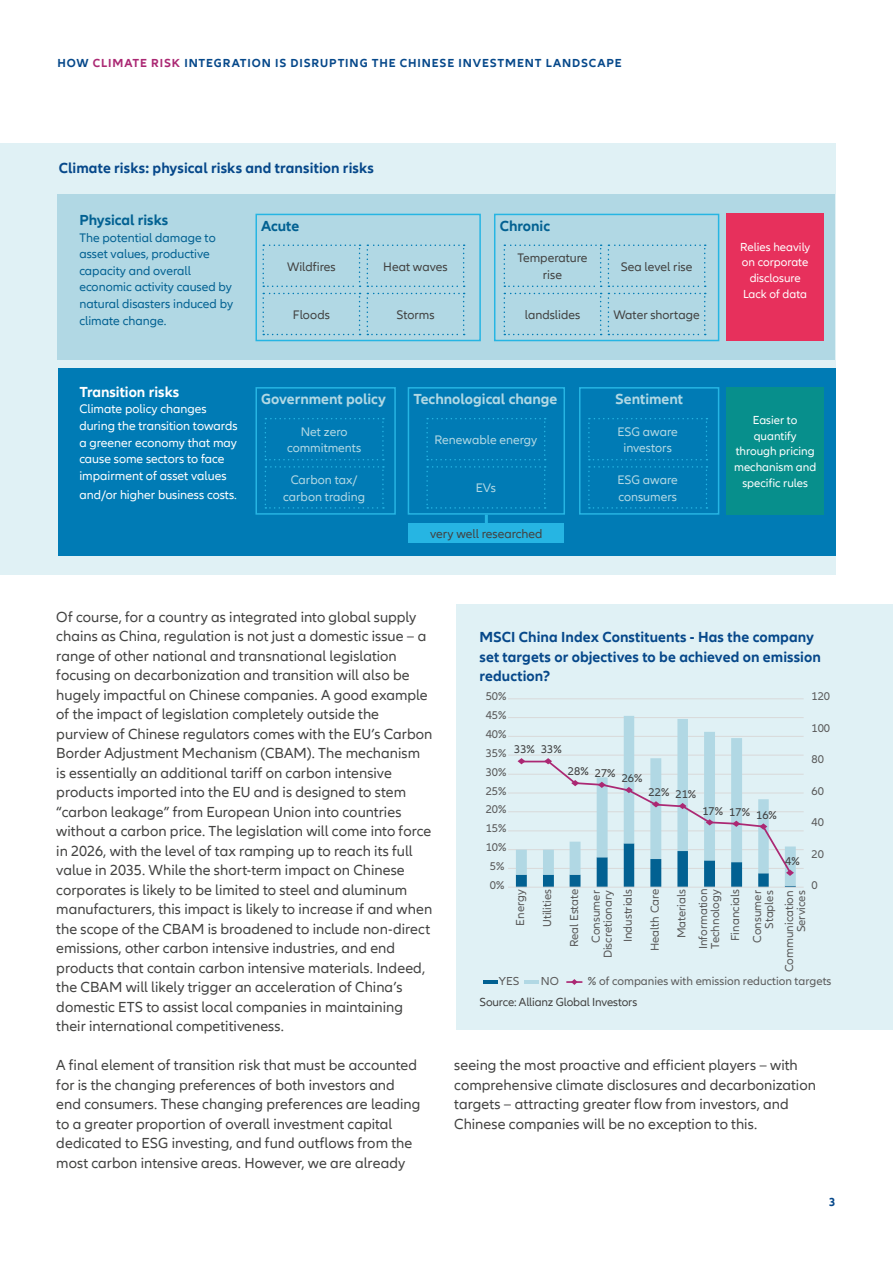
<style>
.page{position:relative;width:893px;height:1263px;background:#fff}
.page>*{position:absolute;margin:0;border:0;box-sizing:border-box;transform-origin:0 0}
.t1{font:15px/19.5px "Allianz Neo";letter-spacing:.005em;color:#424241}
.t2{font:700 15px/19.5px "Allianz Neo";letter-spacing:.005em;color:#06488a}
.t3{font:700 15px "Allianz Neo";color:#b1d8e4}
.t4{font:700 15px "Allianz Neo";color:#026192}
.t5{font:700 15px "Allianz Neo";color:#fff}
.t6{font:12.75px/16.6px "Allianz Neo";color:#fff}
.t7{font:12.75px/16.5px "Allianz Neo";color:#026192}
.t8{font:12.75px/16.5px "Allianz Neo";color:#424241;text-align:center}
.t9{font:12.75px/16.5px "Allianz Neo";color:#b1d8e4;text-align:center}
.t10{font:12px/21.8px "Allianz Neo";color:#5a5a5a;text-align:right}
.t11{font:12px/15.6px "Allianz Neo";color:#fff;text-align:center}
.t12{font:700 12px "Allianz Neo";letter-spacing:.075em;color:#06488a}
.t13{font:12px "Allianz Neo";letter-spacing:-.01em;color:#424241}
.t14{font:11.7px "Allianz Neo";color:#5a5a5a}
.t15{font:11.7px "Allianz Neo";color:#404040}
.s1{color:#ab2873}
</style>
<div class="page">
<div style="left:0;top:143px;width:836px;height:432px;background:#e0f1f5"></div>
<div style="left:57px;top:194px;width:778px;height:166px;background:#b1d8e4"></div>
<div style="left:58px;top:369px;width:778px;height:187px;background:#007bb5"></div>
<div style="left:255px;top:214px;width:226px;height:127px;border:2px solid #26b5e3"></div>
<div style="left:494px;top:214px;width:225px;height:127px;border:2px solid #26b5e3"></div>
<svg style="left:262px;top:244px;width:99px;height:43px"></svg>
<svg style="left:367px;top:244px;width:98px;height:43px"></svg>
<svg style="left:262px;top:293px;width:99px;height:42px"></svg>
<svg style="left:367px;top:293px;width:98px;height:42px"></svg>
<svg style="left:504px;top:244px;width:98px;height:43px"></svg>
<svg style="left:608px;top:244px;width:98px;height:43px"></svg>
<svg style="left:504px;top:293px;width:98px;height:42px"></svg>
<svg style="left:608px;top:293px;width:98px;height:42px"></svg>
<div style="left:255px;top:387px;width:141px;height:128px;border:2px solid #26b5e3"></div>
<svg style="left:265px;top:418px;width:119px;height:42px"></svg>
<svg style="left:265px;top:466px;width:119px;height:43px"></svg>
<div style="left:408px;top:387px;width:157px;height:128px;border:2px solid #26b5e3"></div>
<svg style="left:426px;top:418px;width:120px;height:42px"></svg>
<svg style="left:426px;top:466px;width:120px;height:43px"></svg>
<div style="left:579px;top:387px;width:140px;height:128px;border:2px solid #26b5e3"></div>
<svg style="left:588px;top:418px;width:119px;height:42px"></svg>
<svg style="left:588px;top:466px;width:119px;height:43px"></svg>
<div style="left:408px;top:524px;width:156px;height:19px;background:#26b5e3"></div>
<svg style="left:485px;top:515px;width:3px;height:9px"></svg>
<div style="left:726px;top:214px;width:98px;height:127px;background:#e7305c"></div>
<div style="left:726px;top:387px;width:98px;height:128px;background:#078f8c"></div>
<div style="left:456px;top:604px;width:437px;height:425px;background:#e0f1f5"></div>
<hr style="left:508px;top:868px;width:296px;height:1px;background:#d9d9d9">
<hr style="left:508px;top:849px;width:296px;height:1px;background:#d9d9d9">
<hr style="left:508px;top:830px;width:296px;height:1px;background:#d9d9d9">
<hr style="left:508px;top:811px;width:296px;height:1px;background:#d9d9d9">
<hr style="left:508px;top:793px;width:296px;height:1px;background:#d9d9d9">
<hr style="left:508px;top:774px;width:296px;height:1px;background:#d9d9d9">
<hr style="left:508px;top:755px;width:296px;height:1px;background:#d9d9d9">
<hr style="left:508px;top:736px;width:296px;height:1px;background:#d9d9d9">
<hr style="left:508px;top:717px;width:296px;height:1px;background:#d9d9d9">
<hr style="left:508px;top:698px;width:296px;height:1px;background:#d9d9d9">
<svg style="left:516px;top:716px;width:280px;height:42px"></svg>
<hr style="left:508px;top:887px;width:296px;height:1px;background:#d9d9d9">
<svg style="left:516px;top:758px;width:280px;height:129px"></svg>
<hr style="left:483px;top:980px;width:14px;height:4px;background:#026192">
<hr style="left:524px;top:980px;width:15px;height:4px;background:#b1d8e4">
<svg style="left:567px;top:979px;width:15px;height:6px"></svg>
<p class="t12" style="left:57px;top:56px;width:566px">HOW <span class="s1">CLIMATE RISK</span> INTEGRATION IS DISRUPTING THE CHINESE INVESTMENT LANDSCAPE</p>
<p class="t2" style="left:59px;top:159px;width:317px">Climate risks: physical risks and transition risks</p>
<p class="t4" style="left:79px;top:211px;width:90px">Physical risks</p>
<p class="t7" style="left:79px;top:230px;width:155px">The potential damage to asset values, productive capacity and overall economic activity caused by natural disasters induced by climate change.</p>
<p class="t5" style="left:79px;top:383px;width:101px">Transition risks</p>
<p class="t6" style="left:79px;top:401px;width:160px">Climate policy changes during the transition towards a greener economy that may cause some sectors to face impairment of asset values</p>
<p class="t6" style="left:79px;top:487px;width:159px">and/or higher business costs.</p>
<p class="t4" style="left:261px;top:217px;width:40px">Acute</p>
<p class="t4" style="left:500px;top:217px;width:52px">Chronic</p>
<p class="t8" style="left:287px;top:258px;width:50px">Wildfires</p>
<p class="t8" style="left:383px;top:258px;width:66px">Heat waves</p>
<p class="t8" style="left:293px;top:307px;width:38px">Floods</p>
<p class="t8" style="left:396px;top:307px;width:40px">Storms</p>
<p class="t8" style="left:517px;top:250px;width:72px">Temperature rise</p>
<p class="t8" style="left:621px;top:258px;width:73px">Sea level rise</p>
<p class="t8" style="left:525px;top:307px;width:57px">landslides</p>
<p class="t8" style="left:613px;top:307px;width:88px">Water shortage</p>
<p class="t3" style="left:261px;top:391px;width:126px">Government policy</p>
<p class="t9" style="left:287px;top:424px;width:76px">Net zero commitments</p>
<p class="t9" style="left:283px;top:472px;width:83px">Carbon tax/ carbon trading</p>
<p class="t3" style="left:413px;top:391px;width:146px">Technological change</p>
<p class="t9" style="left:434px;top:432px;width:104px">Renewable energy</p>
<p class="t9" style="left:476px;top:480px;width:22px">EVs</p>
<p class="t8" style="left:430px;top:525px;width:114px">very well researched</p>
<p class="t3" style="left:615px;top:391px;width:69px">Sentiment</p>
<p class="t9" style="left:617px;top:424px;width:62px">ESG aware investors</p>
<p class="t9" style="left:617px;top:472px;width:62px;text-align:left">ESG aware consumers</p>
<p class="t11" style="left:740px;top:239px;width:72px">Relies heavily on corporate disclosure<br>Lack of data</p>
<p class="t11" style="left:734px;top:413px;width:84px">Easier to quantify through pricing mechanism and specific rules</p>
<p class="t1" style="left:56px;top:607px;width:378px">Of course, for a country as integrated into global supply chains as China, regulation is not just a domestic issue – a range of other national and transnational legislation focusing on decarbonization and transition will also be hugely impactful on Chinese companies. A good example of the impact of legislation completely outside the purview of Chinese regulators comes with the EU’s Carbon Border Adjustment Mechanism (CBAM). The mechanism is essentially an additional tariff on carbon intensive products imported into the EU and is designed to stem “carbon leakage” from European Union into countries without a carbon price. The legislation will come into force in 2026, with the level of tax ramping up to reach its full value in 2035. While the short-term impact on Chinese corporates is likely to be limited to steel and aluminum manufacturers, this impact is likely to increase if and when the scope of the CBAM is broadened to include non-direct emissions, other carbon intensive industries, and end products that contain carbon intensive materials. Indeed, the CBAM will likely trigger an acceleration of China’s domestic ETS to assist local companies in maintaining their international competitiveness.</p>
<p class="t1" style="left:56px;top:1056px;width:366px">A final element of transition risk that must be accounted for is the changing preferences of both investors and end consumers. These changing preferences are leading to a greater proportion of overall investment capital dedicated to ESG investing, and fund outflows from the most carbon intensive areas. However, we are already</p>
<p class="t1" style="left:454px;top:1056px;width:363px">seeing the most proactive and efficient players – with comprehensive climate disclosures and decarbonization targets – attracting greater flow from investors, and Chinese companies will be no exception to this.</p>
<p class="t2" style="left:479px;top:628px;width:343px">MSCI China Index Constituents - Has the company set targets or objectives to be achieved on emission reduction?</p>
<p class="t14" style="left:486px;top:690px;width:22px">50%</p>
<p class="t14" style="left:811px;top:690px;width:20px">120</p>
<p class="t14" style="left:486px;top:709px;width:22px">45%</p>
<p class="t14" style="left:811px;top:721px;width:20px">100</p>
<p class="t14" style="left:486px;top:727px;width:22px">40%</p>
<p class="t15" style="left:514px;top:743px;width:49px">33% 33%</p>
<p class="t14" style="left:486px;top:746px;width:22px">35%</p>
<p class="t14" style="left:811px;top:752px;width:14px">80</p>
<p class="t15" style="left:568px;top:766px;width:76px">28% 27% 26%</p>
<p class="t14" style="left:486px;top:765px;width:22px">30%</p>
<p class="t14" style="left:811px;top:784px;width:14px">60</p>
<p class="t14" style="left:486px;top:784px;width:22px">25%</p>
<p class="t15" style="left:649px;top:787px;width:49px">22% 21%</p>
<p class="t14" style="left:486px;top:803px;width:22px">20%</p>
<p class="t15" style="left:702px;top:805px;width:76px">17% 17% 16%</p>
<p class="t14" style="left:811px;top:815px;width:14px">40</p>
<p class="t14" style="left:486px;top:822px;width:22px">15%</p>
<p class="t14" style="left:486px;top:841px;width:22px">10%</p>
<p class="t14" style="left:811px;top:847px;width:14px">20</p>
<p class="t15" style="left:785px;top:854px;width:16px">4%</p>
<p class="t14" style="left:490px;top:859px;width:16px">5%</p>
<p class="t14" style="left:811px;top:878px;width:8px">0</p>
<p class="t14" style="left:490px;top:878px;width:16px">0%</p>
<p class="t10" style="left:510px;top:925px;width:38px;rotate:-90deg">Energy</p>
<p class="t10" style="left:537px;top:927px;width:39px;rotate:-90deg">Utilities</p>
<p class="t10" style="left:563px;top:947px;width:60px;text-align:center;rotate:-90deg">Real Estate<br>Consumer</p>
<p class="t10" style="left:598px;top:958px;width:71px;line-height:20px;rotate:-90deg">Discretionary<br>Industrials</p>
<p class="t10" style="left:644px;top:951px;width:64px;rotate:-90deg">Health Care</p>
<p class="t10" style="left:671px;top:949px;width:62px;rotate:-90deg">Materials<br>Information</p>
<p class="t10" style="left:706px;top:949px;width:62px;line-height:20px;rotate:-90deg">Technology<br>Financials</p>
<p class="t10" style="left:751px;top:943px;width:54px;line-height:12px;rotate:-90deg">Consumer<br>Staples</p>
<p class="t10" style="left:783px;top:972px;width:83px;line-height:12px;rotate:-90deg">Communication<br>Services</p>
<p class="t10" style="left:499px;top:971px;width:22px">YES</p>
<p class="t10" style="left:541px;top:971px;width:20px">NO</p>
<p class="t10" style="left:588px;top:971px;width:245px">% of companies with emission reduction targets</p>
<p class="t13" style="left:479px;top:995px;width:159px">Source: Allianz Global Investors</p>
<p class="t12" style="left:829px;top:1194px;width:8px">3</p>
</div>
